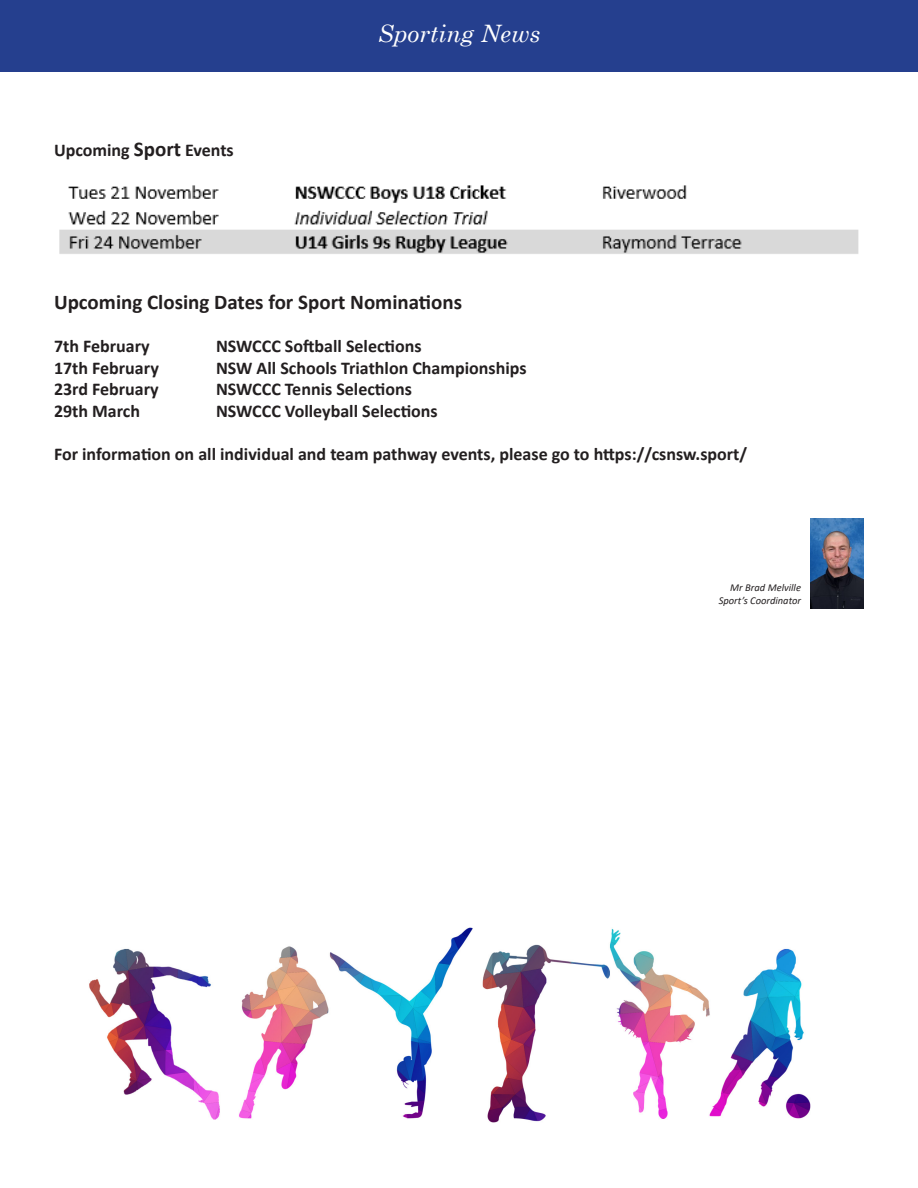
<style>
.page{position:relative;width:918px;height:1188px;background:#fff}
.page>*{position:absolute;margin:0;border:0;box-sizing:border-box;transform-origin:0 0}
.t1{font:italic 24px "Century Schoolbook";color:#fff}
.t2{font:700 21px "Calibri";color:#231f20}
.t3{font:700 18px "Calibri";color:#231f20}
.t4{font:italic 10.5px "Calibri";color:#231f20}
.s1{font-size:21px}
</style>
<div class="page">
<div style="left:0;top:0;width:918px;height:72px;background:#253f8e"></div>
<img style="left:59px;top:185px;width:800px;height:69px">
<img style="left:810px;top:518px;width:54px;height:90px">
<img style="left:89px;top:927px;width:722px;height:196px">
<p class="t3" style="left:54px;top:137px;width:181px">Upcoming <span class="s1">Sport</span> Events</p>
<p class="t1" style="left:378px;top:15px;width:164px">Sporting News</p>
<p class="t2" style="left:54px;top:287px;width:410px">Upcoming Closing Dates for Sport Nominations</p>
<p class="t3" style="left:54px;top:333px;width:97px">7th February</p>
<p class="t3" style="left:216px;top:333px;width:207px">NSWCCC Softball Selections</p>
<p class="t3" style="left:54px;top:355px;width:106px">17th February</p>
<p class="t3" style="left:216px;top:355px;width:312px">NSW All Schools Triathlon Championships</p>
<p class="t3" style="left:54px;top:376px;width:106px">23rd February</p>
<p class="t3" style="left:216px;top:376px;width:198px">NSWCCC Tennis Selections</p>
<p class="t3" style="left:54px;top:398px;width:88px">29th March</p>
<p class="t3" style="left:216px;top:398px;width:223px">NSWCCC Volleyball Selections</p>
<p class="t3" style="left:54px;top:441px;width:695px">For information on all individual and team pathway events, please go to https://csnsw.sport/</p>
<p class="t4" style="left:730px;top:580px;width:72px">Mr Brad Melville</p>
<p class="t4" style="left:719px;top:593px;width:84px">Sport’s Coordinator</p>
</div>
